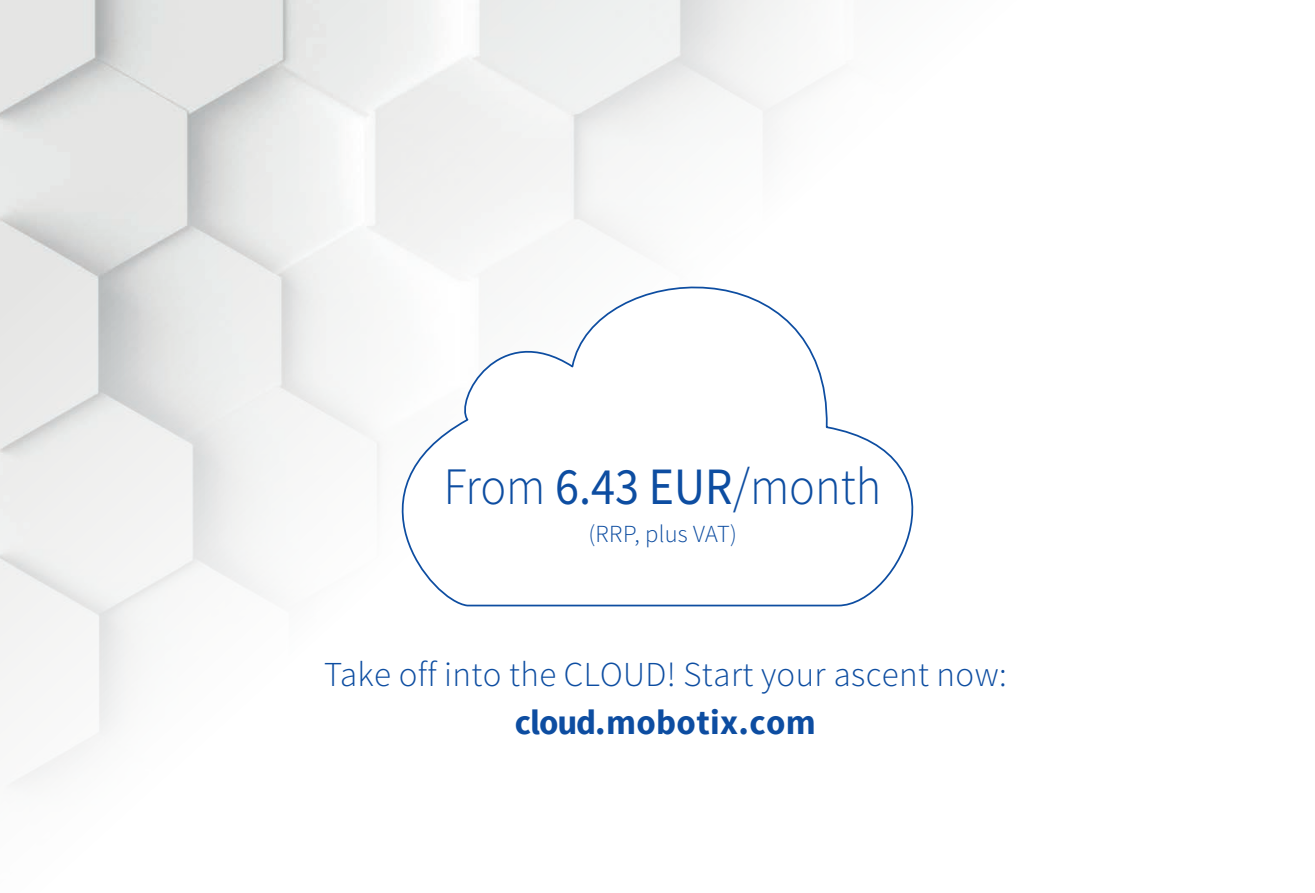
<style>
.page{position:relative;width:1315px;height:893px;background:#fff}
.page>*{position:absolute;margin:0;border:0;box-sizing:border-box;transform-origin:0 0}
.t1{font:300 52.5px "Source Sans Pro";color:#0d4da1;scale:.92 1}
.t2{font:300 35px "Source Sans Pro";letter-spacing:.01em;color:#0d4da1}
.t3{font:700 35px "Source Sans Pro";letter-spacing:.01em;color:#0d4da1}
.t4{font:300 24.5px "Source Sans Pro";letter-spacing:.01em;color:#0d4da1}
.s1{font-weight:400}
</style>
<div class="page">
<img style="left:0;top:0;width:828px;height:786px">
<svg style="left:342px;top:243px;width:572px;height:364px"></svg>
<h1 class="t1" style="left:444px;top:454px;width:477px">From <span class="s1">6.43 EUR</span>/month</h1>
<p class="t4" style="left:588px;top:519px;width:150px">(RRP, plus VAT)</p>
<p class="t2" style="left:324px;top:653px;width:684px">Take off into the CLOUD! Start your ascent now:</p>
<p class="t3" style="left:515px;top:700px;width:302px">cloud.mobotix.com</p>
</div>
